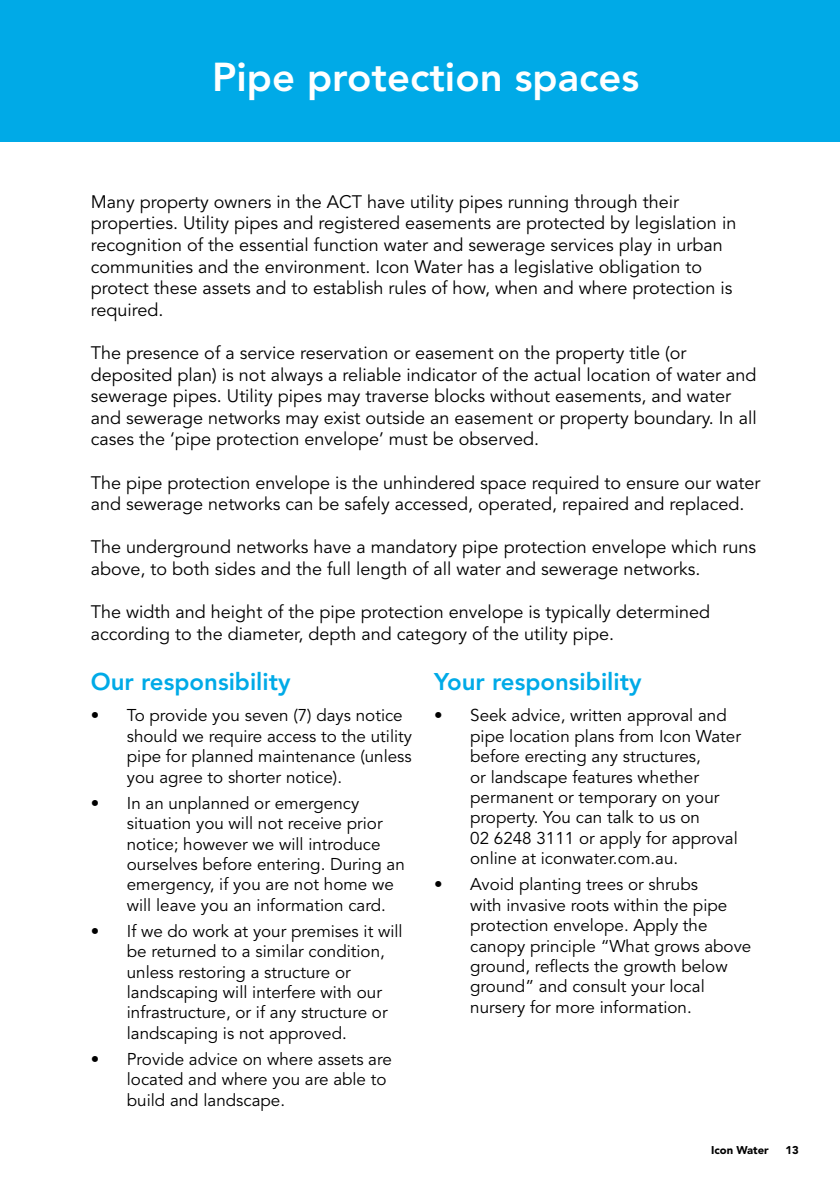
<style>
.page{position:relative;width:840px;height:1191px;background:#fff}
.page>*{position:absolute;margin:0;border:0;box-sizing:border-box;transform-origin:0 0}
.t1{font:800 40px "Avenir LT Std";color:#fff}
.t2{font:800 24px "Avenir LT Std";color:#00aae7}
.t3{font:18px/21.6px "Avenir LT Std";color:#000}
.t4{font:17px/20.4px "Avenir LT Std";color:#000}
.t5{font:900 11.2px "Avenir LT Std";color:#000101}
</style>
<div class="page">
<div style="left:0;top:0;width:839px;height:142px;background:#00aae7"></div>
<h1 class="t1" style="left:212px;top:54px;width:428px">Pipe protection spaces</h1>
<p class="t3" style="left:91px;top:191px;width:646px">Many property owners in the ACT have utility pipes running through their properties. Utility pipes and registered easements are protected by legislation in recognition of the essential function water and sewerage services play in urban communities and the environment. Icon Water has a legislative obligation to protect these assets and to establish rules of how, when and where protection is required.</p>
<p class="t3" style="left:91px;top:342px;width:667px">The presence of a service reservation or easement on the property title (or deposited plan) is not always a reliable indicator of the actual location of water and sewerage pipes. Utility pipes may traverse blocks without easements, and water and sewerage networks may exist outside an easement or property boundary. In all cases the ‘pipe protection envelope’ must be observed.</p>
<p class="t3" style="left:91px;top:472px;width:671px">The pipe protection envelope is the unhindered space required to ensure our water and sewerage networks can be safely accessed, operated, repaired and replaced.</p>
<p class="t3" style="left:91px;top:537px;width:666px">The underground networks have a mandatory pipe protection envelope which runs above, to both sides and the full length of all water and sewerage networks.</p>
<p class="t3" style="left:91px;top:602px;width:620px">The width and height of the pipe protection envelope is typically determined according to the diameter, depth and category of the utility pipe.</p>
<h2 class="t2" style="left:91px;top:667px;width:201px">Our responsibility</h2>
<p class="t4" style="left:127px;top:706px;width:286px;text-indent:-36px">• To provide you seven (7) days notice should we require access to the utility pipe for planned maintenance (unless you agree to shorter notice).</p>
<p class="t4" style="left:127px;top:793px;width:279px;text-indent:-36px">• In an unplanned or emergency situation you will not receive prior notice; however we will introduce ourselves before entering. During an emergency, if you are not home we will leave you an information card.</p>
<p class="t4" style="left:127px;top:921px;width:277px;text-indent:-36px">• If we do work at your premises it will be returned to a similar condition, unless restoring a structure or landscaping will interfere with our infrastructure, or if any structure or landscaping is not approved.</p>
<p class="t4" style="left:127px;top:1049px;width:266px;text-indent:-36px">• Provide advice on where assets are located and where you are able to build and landscape.</p>
<h2 class="t2" style="left:434px;top:667px;width:209px">Your responsibility</h2>
<p class="t4" style="left:470px;top:706px;width:272px;text-indent:-36px">• Seek advice, written approval and pipe location plans from Icon Water before erecting any structures,<br>or landscape features whether permanent or temporary on your property. You can talk to us on<br>02 6248 3111 or apply for approval online at iconwater.com.au.</p>
<p class="t4" style="left:470px;top:874px;width:282px;text-indent:-36px">• Avoid planting trees or shrubs<br>with invasive roots within the pipe protection envelope. Apply the canopy principle “What grows above ground, reflects the growth below ground” and consult your local nursery for more information.</p>
<p class="t5" style="left:710px;top:1143px;width:59px">Icon Water</p>
<p class="t5" style="left:785px;top:1143px;width:15px">13</p>
</div>
